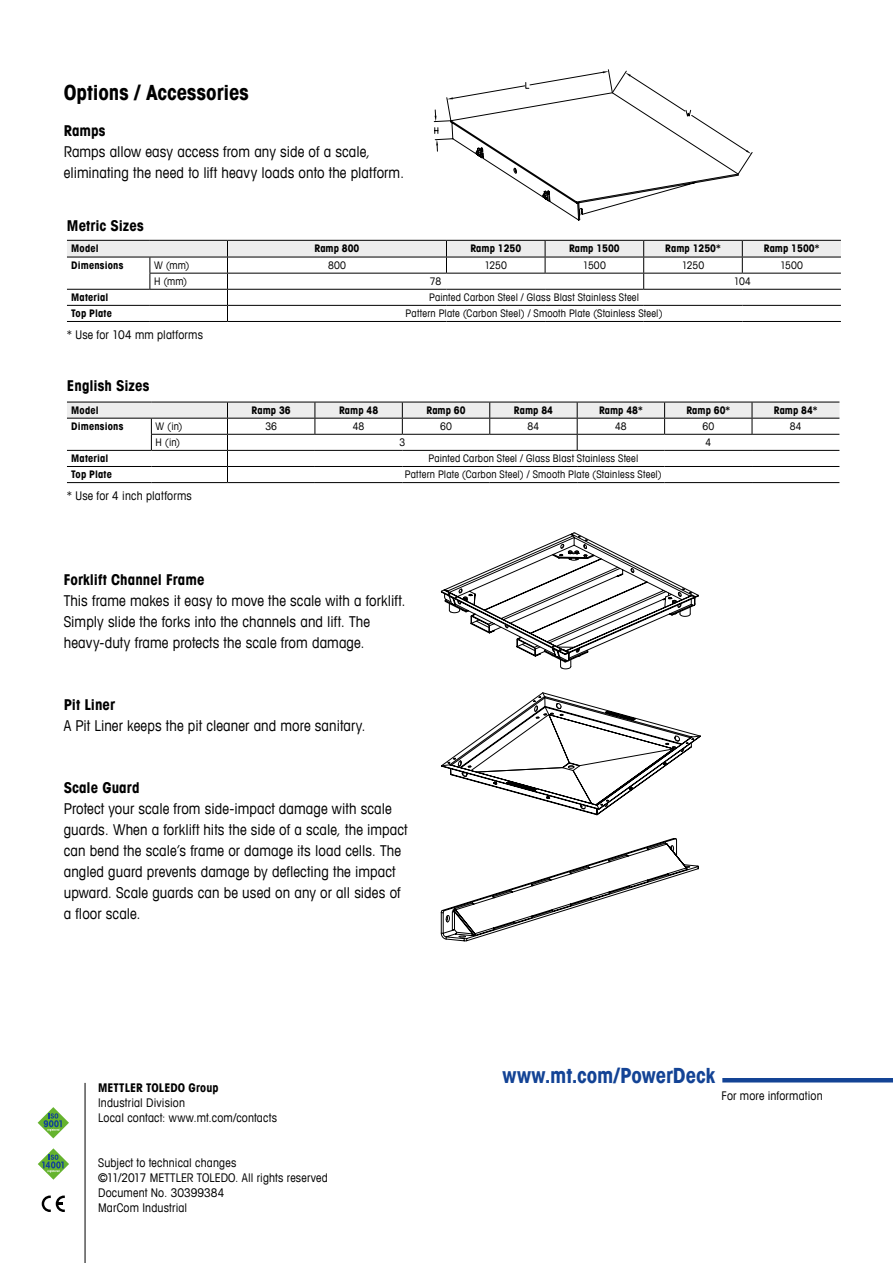
<style>
.page{position:relative;width:893px;height:1263px;background:#fff}
.page>*{position:absolute;margin:0;border:0;box-sizing:border-box;transform-origin:0 0}
.t1{font:700 condensed 21px "Avant Garde Com";letter-spacing:-.005em;color:#134395}
.t2{font:700 condensed 21px "Avant Garde Com";color:#000}
.t3{font:condensed 15px/21px "Avant Garde Com";letter-spacing:.005em;color:#000}
.t4{font:700 condensed 15px "Avant Garde Com";color:#000}
.t5{font:condensed 12px/15px "Avant Garde Com";letter-spacing:.015em;color:#000}
.t6{font:700 condensed 12px "Avant Garde Com";letter-spacing:.005em;color:#000}
.t7{font:condensed 10.5px "Avant Garde Com";letter-spacing:.02em;color:#000}
.t8{font:700 condensed 10.5px "Avant Garde Com";color:#000}
</style>
<div class="page">
<hr style="left:722px;top:1078px;width:171px;height:4px;background:#134395">
<hr style="left:85px;top:1083px;width:1px;height:180px;background:#000">
<svg style="left:38px;top:1148px;width:31px;height:32px"></svg>
<svg style="left:38px;top:1107px;width:31px;height:31px"></svg>
<svg style="left:42px;top:1195px;width:23px;height:17px"></svg>
<svg style="left:67px;top:240px;width:774px;height:81px"></svg>
<hr style="left:446px;top:305px;width:99px;height:1px;background:#000">
<hr style="left:545px;top:305px;width:99px;height:1px;background:#000">
<hr style="left:644px;top:305px;width:98px;height:1px;background:#000">
<hr style="left:742px;top:305px;width:99px;height:1px;background:#000">
<hr style="left:67px;top:321px;width:83px;height:1px;background:#000">
<hr style="left:150px;top:321px;width:77px;height:1px;background:#000">
<hr style="left:227px;top:321px;width:219px;height:1px;background:#000">
<hr style="left:446px;top:321px;width:99px;height:1px;background:#000">
<hr style="left:545px;top:321px;width:99px;height:1px;background:#000">
<hr style="left:644px;top:321px;width:98px;height:1px;background:#000">
<hr style="left:742px;top:321px;width:99px;height:1px;background:#000">
<svg style="left:67px;top:402px;width:772px;height:80px"></svg>
<hr style="left:315px;top:466px;width:87px;height:1px;background:#000">
<hr style="left:402px;top:466px;width:88px;height:1px;background:#000">
<hr style="left:490px;top:466px;width:87px;height:1px;background:#000">
<hr style="left:577px;top:466px;width:88px;height:1px;background:#000">
<hr style="left:665px;top:466px;width:87px;height:1px;background:#000">
<hr style="left:752px;top:466px;width:87px;height:1px;background:#000">
<hr style="left:67px;top:482px;width:84px;height:1px;background:#000">
<hr style="left:151px;top:482px;width:76px;height:1px;background:#000">
<hr style="left:227px;top:482px;width:88px;height:1px;background:#000">
<hr style="left:315px;top:482px;width:87px;height:1px;background:#000">
<hr style="left:402px;top:482px;width:88px;height:1px;background:#000">
<hr style="left:490px;top:482px;width:87px;height:1px;background:#000">
<hr style="left:577px;top:482px;width:88px;height:1px;background:#000">
<hr style="left:665px;top:482px;width:87px;height:1px;background:#000">
<hr style="left:752px;top:482px;width:87px;height:1px;background:#000">
<svg style="left:441px;top:838px;width:258px;height:103px"></svg>
<svg style="left:441px;top:692px;width:260px;height:123px"></svg>
<svg style="left:441px;top:532px;width:258px;height:137px"></svg>
<svg style="left:434px;top:69px;width:318px;height:151px"></svg>
<h1 class="t2" style="left:64px;top:79px;width:187px">Options / Accessories</h1>
<p class="t4" style="left:64px;top:121px;width:43px">Ramps</p>
<p class="t3" style="left:64px;top:141px;width:342px">Ramps allow easy access from any side of a scale, eliminating the need to lift heavy loads onto the platform.</p>
<p class="t4" style="left:67px;top:216px;width:78px">Metric Sizes</p>
<p class="t8" style="left:71px;top:242px;width:29px">Model</p>
<p class="t8" style="left:314px;top:242px;width:46px">Ramp 800</p>
<p class="t8" style="left:470px;top:242px;width:52px">Ramp 1250</p>
<p class="t8" style="left:569px;top:242px;width:52px">Ramp 1500</p>
<p class="t8" style="left:665px;top:242px;width:57px">Ramp 1250*</p>
<p class="t8" style="left:764px;top:242px;width:57px">Ramp 1500*</p>
<p class="t8" style="left:71px;top:258px;width:54px">Dimensions</p>
<p class="t7" style="left:154px;top:259px;width:37px">W (mm)</p>
<p class="t7" style="left:328px;top:259px;width:19px">800</p>
<p class="t7" style="left:485px;top:259px;width:24px">1250</p>
<p class="t7" style="left:583px;top:259px;width:24px">1500</p>
<p class="t7" style="left:682px;top:259px;width:24px">1250</p>
<p class="t7" style="left:780px;top:259px;width:24px">1500</p>
<p class="t7" style="left:154px;top:275px;width:35px">H (mm)</p>
<p class="t7" style="left:430px;top:275px;width:13px">78</p>
<p class="t7" style="left:734px;top:275px;width:19px">104</p>
<p class="t8" style="left:71px;top:291px;width:39px">Material</p>
<p class="t7" style="left:429px;top:291px;width:211px">Painted Carbon Steel / Glass Blast Stainless Steel</p>
<p class="t8" style="left:71px;top:307px;width:42px">Top Plate</p>
<p class="t7" style="left:406px;top:307px;width:259px">Pattern Plate (Carbon Steel) / Smooth Plate (Stainless Steel)</p>
<p class="t5" style="left:67px;top:327px;width:138px">* Use for 104 mm platforms</p>
<p class="t4" style="left:67px;top:376px;width:84px">English Sizes</p>
<p class="t8" style="left:71px;top:403px;width:29px">Model</p>
<p class="t8" style="left:252px;top:403px;width:41px">Ramp 36</p>
<p class="t8" style="left:339px;top:403px;width:41px">Ramp 48</p>
<p class="t8" style="left:426px;top:403px;width:41px">Ramp 60</p>
<p class="t8" style="left:514px;top:403px;width:41px">Ramp 84</p>
<p class="t8" style="left:599px;top:403px;width:45px">Ramp 48*</p>
<p class="t8" style="left:686px;top:403px;width:45px">Ramp 60*</p>
<p class="t8" style="left:774px;top:403px;width:45px">Ramp 84*</p>
<p class="t8" style="left:71px;top:419px;width:54px">Dimensions</p>
<p class="t7" style="left:156px;top:420px;width:29px">W (in)</p>
<p class="t7" style="left:265px;top:420px;width:13px">36</p>
<p class="t7" style="left:353px;top:420px;width:13px">48</p>
<p class="t7" style="left:440px;top:420px;width:13px">60</p>
<p class="t7" style="left:527px;top:420px;width:13px">84</p>
<p class="t7" style="left:615px;top:420px;width:13px">48</p>
<p class="t7" style="left:702px;top:420px;width:13px">60</p>
<p class="t7" style="left:790px;top:420px;width:13px">84</p>
<p class="t7" style="left:156px;top:436px;width:26px">H (in)</p>
<p class="t7" style="left:399px;top:436px;width:7px">3</p>
<p class="t7" style="left:705px;top:436px;width:7px">4</p>
<p class="t8" style="left:71px;top:452px;width:39px">Material</p>
<p class="t7" style="left:428px;top:452px;width:211px">Painted Carbon Steel / Glass Blast Stainless Steel</p>
<p class="t8" style="left:71px;top:468px;width:42px">Top Plate</p>
<p class="t7" style="left:405px;top:468px;width:259px">Pattern Plate (Carbon Steel) / Smooth Plate (Stainless Steel)</p>
<p class="t5" style="left:67px;top:488px;width:126px">* Use for 4 inch platforms</p>
<p class="t4" style="left:64px;top:570px;width:142px">Forklift Channel Frame</p>
<p class="t3" style="left:64px;top:589px;width:343px">This frame makes it easy to move the scale with a forklift.<br>Simply slide the forks into the channels and lift. The heavy-duty frame protects the scale from damage.</p>
<p class="t4" style="left:64px;top:694px;width:53px">Pit Liner</p>
<p class="t3" style="left:64px;top:714px;width:303px">A Pit Liner keeps the pit cleaner and more sanitary.</p>
<p class="t4" style="left:64px;top:778px;width:77px">Scale Guard</p>
<p class="t3" style="left:64px;top:797px;width:345px">Protect your scale from side-impact damage with scale guards. When a forklift hits the side of a scale, the impact can bend the scale’s frame or damage its load cells. The angled guard prevents damage by deflecting the impact upward. Scale guards can be used on any or all sides of a floor scale.</p>
<p class="t6" style="left:98px;top:1080px;width:122px">METTLER TOLEDO Group</p>
<p class="t5" style="left:98px;top:1095px;width:180px">Industrial Division<br>Local contact: www.mt.com/contacts</p>
<p class="t5" style="left:98px;top:1155px;width:231px">Subject to technical changes<br>©11/2017 METTLER TOLEDO. All rights reserved<br>Document No. 30399384<br>MarCom Industrial</p>
<h1 class="t1" style="left:502px;top:1061px;width:214px">www.mt.com/PowerDeck</h1>
<p class="t5" style="left:722px;top:1088px;width:103px">For more information</p>
</div>
